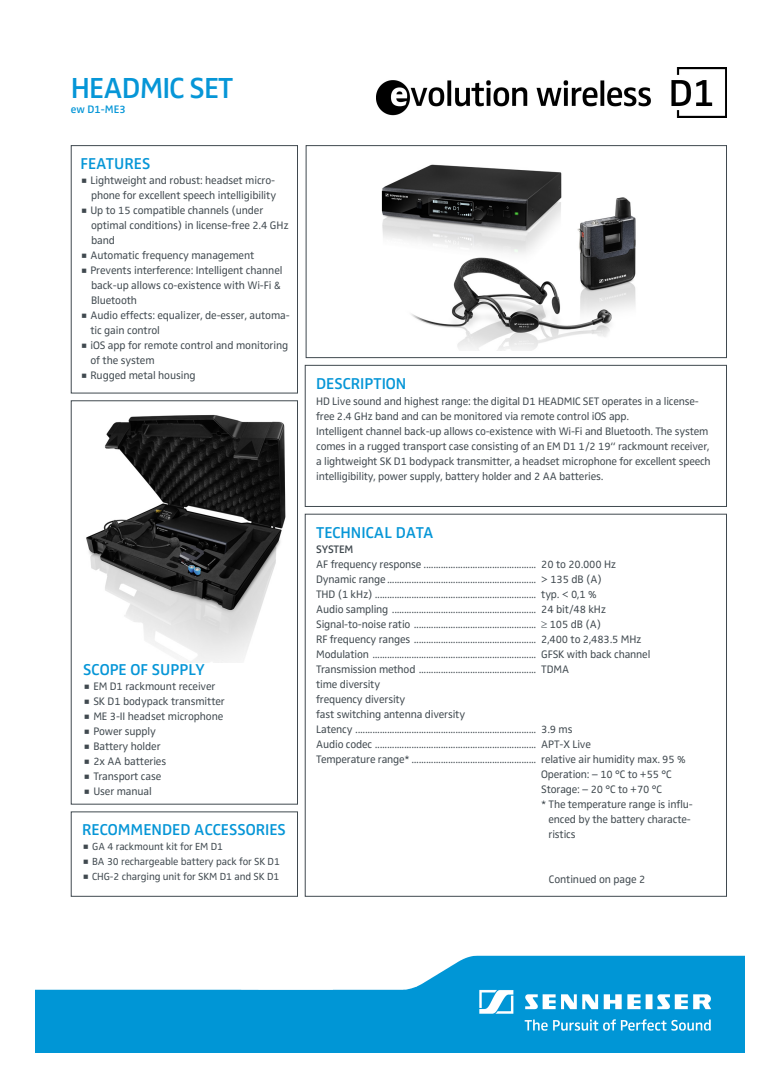
<style>
.page{position:relative;width:780px;height:1088px;background:#fff}
.page>*{position:absolute;margin:0;border:0;box-sizing:border-box;transform-origin:0 0}
._01_Headline{font:600 30px "Sennheiser";letter-spacing:-.03em;color:#0696d7}
._03_Subline{font:600 16.25px "Sennheiser";color:#0696d7}
._06_Technical_data_t{font:600 16.25px "Sennheiser";color:#0696d7}
._06_Technical_data_t-2{font:11.25px/15px "Sennheiser";letter-spacing:-.015em;color:#40494f}
._04_Fließtext{font:11.25px "Sennheiser";letter-spacing:-.01em;color:#40494f}
._01_Headline-2{font:600 11.25px "Sennheiser";color:#0696d7}
._06_Technical_data_t-3{font:600 11.25px "Sennheiser";letter-spacing:-.015em;color:#40494f}
.t1{font:10.62px "Sennheiser";letter-spacing:-.01em;color:#40494f}
</style>
<div class="page">
<div style="left:71px;top:145px;width:227px;height:248px;border:1px solid #40494f"></div>
<div style="left:305px;top:365px;width:421px;height:142px;border:1px solid #40494f"></div>
<img style="left:36px;top:955px;width:708px;height:97px">
<img style="left:376px;top:67px;width:350px;height:50px">
<div style="left:306px;top:145px;width:420px;height:213px;border:1px solid #40494f"></div>
<img style="left:86px;top:414px;width:200px;height:249px">
<div style="left:71px;top:400px;width:227px;height:404px;border:1px solid #40494f"></div>
<img style="left:381px;top:164px;width:255px;height:187px">
<p class="_01_Headline" style="left:71px;top:71px;width:164px">HEADMIC SET</p>
<p class="_01_Headline-2" style="left:71px;top:103px;width:56px">ew D1-ME3</p>
<p class="_03_Subline" style="left:80px;top:154px;width:71px">FEATURES</p>
<p class="_06_Technical_data_t-2" style="left:90px;top:173px;width:201px">Lightweight and robust: headset micro&shy;phone for excellent speech intelligibility<br>Up to 15 compatible channels (under optimal conditions) in license-free 2.4 GHz band<br>Automatic frequency management<br>Prevents interference: Intelligent channel back-up allows co-existence with Wi-Fi &amp;<br>Bluetooth<br>Audio effects: equalizer, de-esser, automa&shy;tic gain control<br>iOS app for remote control and monitoring of the system<br>Rugged metal housing</p>
<p class="_03_Subline" style="left:83px;top:660px;width:123px">SCOPE OF SUPPLY</p>
<p class="_06_Technical_data_t-2" style="left:93px;top:679px;width:124px">EM D1 rackmount receiver</p>
<p class="_06_Technical_data_t-2" style="left:93px;top:694px;width:133px">SK D1 bodypack transmitter</p>
<p class="_06_Technical_data_t-2" style="left:93px;top:709px;width:131px">ME 3-II headset microphone</p>
<p class="_06_Technical_data_t-2" style="left:93px;top:724px;width:64px">Power supply</p>
<p class="_06_Technical_data_t-2" style="left:93px;top:739px;width:69px">Battery holder</p>
<p class="_06_Technical_data_t-2" style="left:93px;top:754px;width:74px">2x AA batteries</p>
<p class="_06_Technical_data_t-2" style="left:93px;top:769px;width:70px">Transport case</p>
<p class="_06_Technical_data_t-2" style="left:93px;top:784px;width:60px">User manual</p>
<p class="_03_Subline" style="left:82px;top:820px;width:205px">RECOMMENDED ACCESSORIES</p>
<p class="t1" style="left:92px;top:840px;width:132px">GA 4 rackmount kit for EM D1</p>
<p class="t1" style="left:92px;top:855px;width:189px">BA 30 rechargeable battery pack for SK D1</p>
<p class="t1" style="left:92px;top:870px;width:189px">CHG-2 charging unit for SKM D1 and SK D1</p>
<p class="_06_Technical_data_t" style="left:316px;top:374px;width:92px">DESCRIPTION</p>
<p class="_06_Technical_data_t-2" style="left:316px;top:393px;width:396px">HD Live sound and highest range: the digital D1 HEADMIC SET operates in a license&shy;free 2.4 GHz band and can be monitored via remote control iOS app.<br>Intelligent channel back-up allows co-existence with Wi-Fi and Bluetooth. The system comes in a rugged transport case consisting of an EM D1 1/2 19“ rackmount receiver, a lightweight SK D1 bodypack transmitter, a headset microphone for excellent speech intelligibility, power supply, battery holder and 2 AA batteries.</p>
<p class="_03_Subline" style="left:316px;top:523px;width:119px">TECHNICAL DATA</p>
<p class="_06_Technical_data_t-3" style="left:316px;top:542px;width:39px">SYSTEM</p>
<p class="_06_Technical_data_t-2" style="left:316px;top:556px;width:302px">AF frequency response .............................................. 20 to 20.000 Hz</p>
<p class="_06_Technical_data_t-2" style="left:316px;top:571px;width:287px">Dynamic range............................................................. &gt; 135 dB (A)</p>
<p class="_06_Technical_data_t-2" style="left:316px;top:586px;width:282px">THD (1 kHz) .................................................................. typ. &lt; 0,1 %</p>
<p class="_06_Technical_data_t-2" style="left:316px;top:601px;width:291px">Audio sampling ........................................................... 24 bit/48 kHz</p>
<p class="_06_Technical_data_t-2" style="left:316px;top:616px;width:286px">Signal-to-noise ratio .................................................. ≥ 105 dB (A)</p>
<p class="_06_Technical_data_t-2" style="left:316px;top:631px;width:327px">RF frequency ranges .................................................. 2,400 to 2,483.5 MHz</p>
<p class="_06_Technical_data_t-2" style="left:316px;top:646px;width:335px">Modulation ................................................................... GFSK with back channel</p>
<p class="_06_Technical_data_t-2" style="left:316px;top:661px;width:254px">Transmission method ................................................ TDMA</p>
<p class="_06_Technical_data_t-2" style="left:316px;top:676px;width:65px">time diversity</p>
<p class="_06_Technical_data_t-2" style="left:316px;top:691px;width:91px">frequency diversity</p>
<p class="_06_Technical_data_t-2" style="left:316px;top:706px;width:150px">fast switching antenna diversity</p>
<p class="_06_Technical_data_t-2" style="left:316px;top:721px;width:258px">Latency .......................................................................... 3.9 ms</p>
<p class="_06_Technical_data_t-2" style="left:316px;top:736px;width:276px">Audio codec .................................................................. APT-X Live</p>
<p class="_06_Technical_data_t-2" style="left:316px;top:751px;width:371px">Temperature range* ................................................... relative air humidity max. 95 %</p>
<p class="_06_Technical_data_t-2" style="left:541px;top:766px;width:132px">Operation: – 10 °C to +55 °C</p>
<p class="_06_Technical_data_t-2" style="left:541px;top:781px;width:122px">Storage: – 20 °C to +70 °C</p>
<p class="_06_Technical_data_t-2" style="left:541px;top:796px;width:153px">* The temperature range is influ-</p>
<p class="_06_Technical_data_t-2" style="left:548px;top:811px;width:144px">enced by the battery characte-</p>
<p class="_06_Technical_data_t-2" style="left:548px;top:826px;width:29px">ristics</p>
<p class="_04_Fließtext" style="left:549px;top:872px;width:98px">Continued on page 2</p>
</div>
